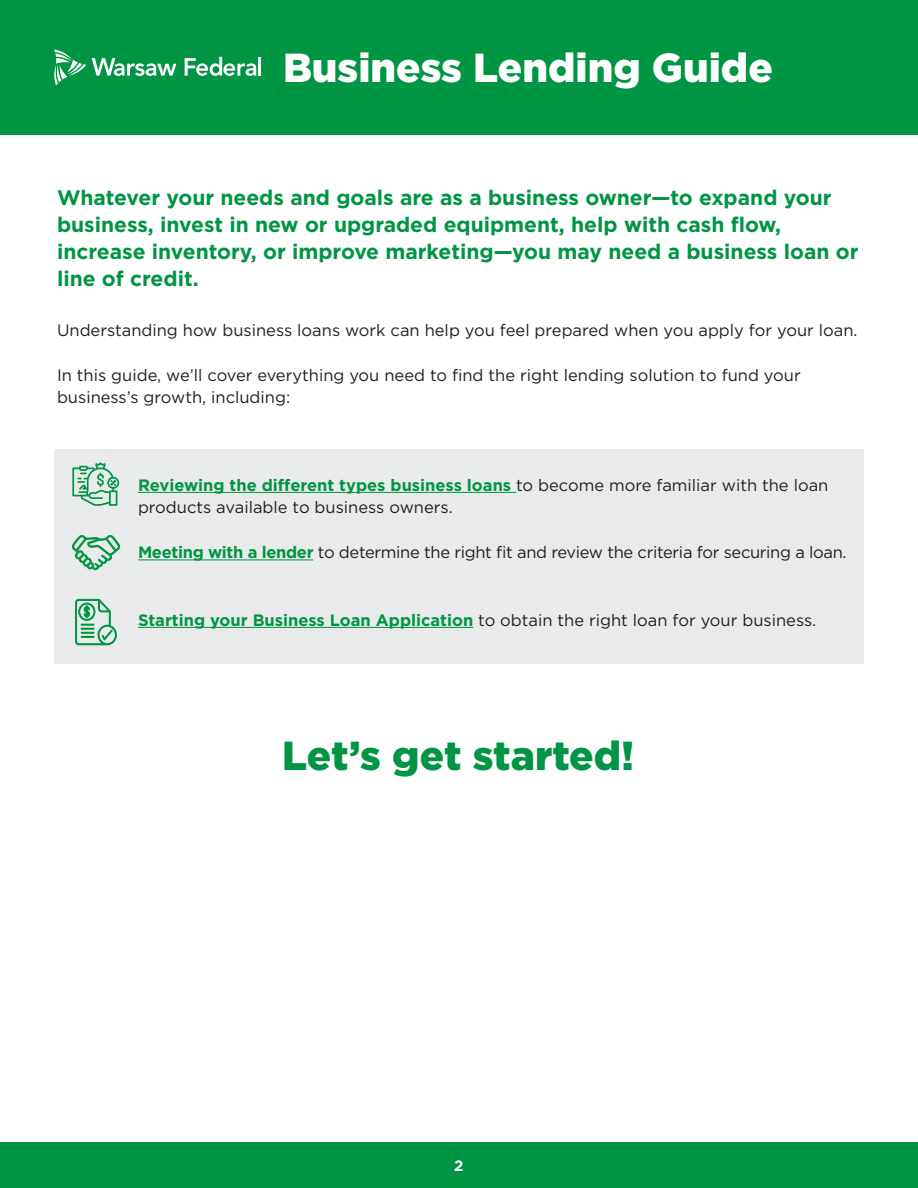
<style>
.page{position:relative;width:918px;height:1188px;background:#fff}
.page>*{position:absolute;margin:0;border:0;box-sizing:border-box;transform-origin:0 0}
.t1{font:900 40.5px "Gotham";color:#fff}
.t2{font:900 40.5px "Gotham";color:#009543}
.t3{font:700 21px/27px "Gotham";color:#009543}
.t4{font:16.5px/22.5px "Gotham";color:#231f20}
.t5{font:16.5px "Gotham";letter-spacing:-.02em;color:#231f20}
.t6{font:700 15px "Gotham";color:#fff}
.s1{font-weight:700;color:#009543}
</style>
<div class="page">
<div style="left:0;top:0;width:918px;height:135px;background:#009543"></div>
<div style="left:0;top:1143px;width:918px;height:45px;background:#009543"></div>
<svg style="left:54px;top:49px;width:32px;height:37px"></svg>
<svg style="left:92px;top:58px;width:84px;height:18px"></svg>
<svg style="left:185px;top:57px;width:71px;height:19px"></svg>
<hr style="left:258px;top:57px;width:3px;height:19px;background:#fff">
<div style="left:54px;top:449px;width:810px;height:215px;background:#e9eaeb"></div>
<hr style="left:138px;top:492px;width:378px;height:1px;background:#009543">
<hr style="left:138px;top:559px;width:175px;height:1px;background:#009543">
<hr style="left:138px;top:627px;width:335px;height:1px;background:#009543">
<svg style="left:75px;top:599px;width:42px;height:46px"></svg>
<svg style="left:72px;top:535px;width:48px;height:35px"></svg>
<svg style="left:72px;top:462px;width:47px;height:44px"></svg>
<p class="t1" style="left:283px;top:40px;width:491px">Business Lending Guide</p>
<p class="t3" style="left:57px;top:184px;width:803px">Whatever your needs and goals are as a business owner—to expand your business, invest in new or upgraded equipment, help with cash flow, increase inventory, or improve marketing—you may need a business loan or line of credit.</p>
<p class="t4" style="left:57px;top:318px;width:802px">Understanding how business loans work can help you feel prepared when you apply for your loan.</p>
<p class="t4" style="left:57px;top:363px;width:745px">In this guide, we’ll cover everything you need to find the right lending solution to fund your business’s growth, including:</p>
<p class="t4" style="left:138px;top:473px;width:692px"><span class="s1">Reviewing the different types business loans</span> to become more familiar with the loan products available to business owners.</p>
<p class="t5" style="left:138px;top:542px;width:710px"><span class="s1">Meeting with a lender</span> to determine the right fit and review the criteria for securing a loan.</p>
<p class="t4" style="left:138px;top:608px;width:680px"><span class="s1">Starting your Business Loan Application</span> to obtain the right loan for your business.</p>
<p class="t2" style="left:282px;top:728px;width:354px">Let’s get started!</p>
<p class="t6" style="left:454px;top:1156px;width:11px">2</p>
</div>
